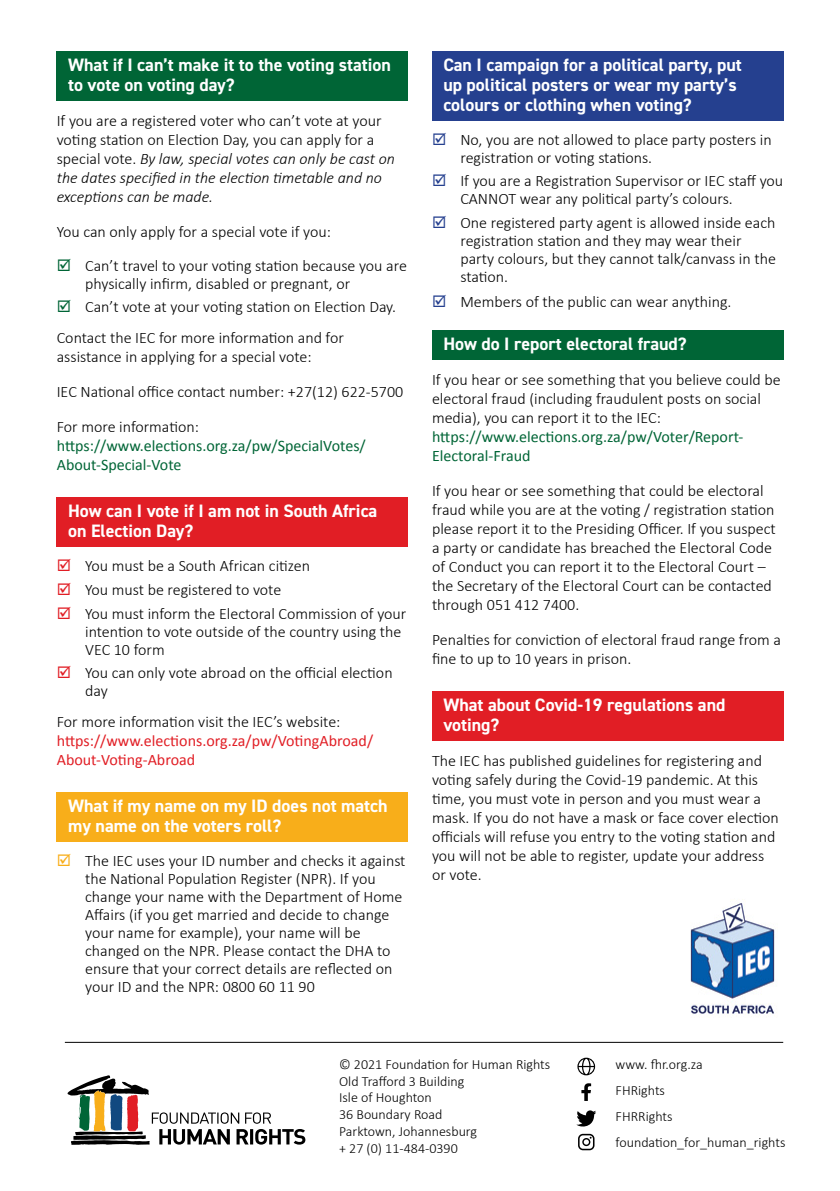
<style>
.page{position:relative;width:840px;height:1191px;background:#fff}
.page>*{position:absolute;margin:0;border:0;box-sizing:border-box;transform-origin:0 0}
.t1{font:700 18px/20px "DIN2014";color:#fff}
.t2{font:300 16px/19px "Calibri";color:#000}
.t3{font:italic 300 16px/19px "Calibri";color:#000}
.t4{font:16px/19px "Calibri";color:#006536}
.t5{font:16px/19px "Calibri";color:#e11e25}
.t6{font:300 14px/16.8px "Calibri";color:#000}
.s1{font-style:normal}
</style>
<div class="page">
<div style="left:57px;top:51px;width:351px;height:49px;background:#006536"></div>
<div style="left:57px;top:497px;width:351px;height:50px;background:#e11e25"></div>
<div style="left:57px;top:792px;width:351px;height:49px;background:#f8ae1a"></div>
<div style="left:432px;top:51px;width:350px;height:69px;background:#25408f"></div>
<div style="left:432px;top:330px;width:350px;height:29px;background:#006536"></div>
<div style="left:432px;top:691px;width:350px;height:49px;background:#e11e25"></div>
<svg style="left:68px;top:1075px;width:237px;height:69px"></svg>
<svg style="left:577px;top:1057px;width:17px;height:18px"></svg>
<svg style="left:578px;top:1133px;width:16px;height:17px"></svg>
<svg style="left:581px;top:1083px;width:9px;height:18px"></svg>
<svg style="left:576px;top:1110px;width:19px;height:17px"></svg>
<hr style="left:65px;top:1041px;width:717px;height:1px;background:#000">
<img style="left:690px;top:902px;width:85px;height:115px">
<p class="t1" style="left:68px;top:54px;width:324px">What if I can’t make it to the voting station to vote on voting day?</p>
<p class="t3" style="left:57px;top:111px;width:339px"><span class="s1">If you are a registered voter who can’t vote at your voting station on Election Day, you can apply for a special vote.</span> By law, special votes can only be cast on the dates specified in the election timetable and no exceptions can be made.</p>
<p class="t2" style="left:85px;top:214px;width:323px;line-height:34px;text-indent:-28px">You can only apply for a special vote if you:<br>Can’t travel to your voting station because you are</p>
<p class="t2" style="left:85px;top:271px;width:312px;line-height:23.6px">physically infirm, disabled or pregnant, or<br>Can’t vote at your voting station on Election Day.</p>
<p class="t2" style="left:57px;top:328px;width:288px">Contact the IEC for more information and for assistance in applying for a special vote:</p>
<p class="t2" style="left:57px;top:374px;width:348px;line-height:35px">IEC National office contact number: +27(12) 622-5700<br>For more information:</p>
<p class="t4" style="left:57px;top:436px;width:310px">https://www.elections.org.za/pw/SpecialVotes/<br>About-Special-Vote</p>
<p class="t1" style="left:68px;top:501px;width:310px">How can I vote if I am not in South Africa on Election Day?</p>
<p class="t2" style="left:85px;top:554px;width:322px;line-height:23.6px">You must be a South African citizen<br>You must be registered to vote<br>You must inform the Electoral Commission of your</p>
<p class="t2" style="left:85px;top:622px;width:317px;line-height:18px">intention to vote outside of the country using the<br>VEC 10 form</p>
<p class="t2" style="left:85px;top:664px;width:309px;line-height:18px">You can only vote abroad on the official election day</p>
<p class="t2" style="left:57px;top:711px;width:285px">For more information visit the IEC’s website:</p>
<p class="t5" style="left:57px;top:731px;width:318px">https://www.elections.org.za/pw/VotingAbroad/<br>About-Voting-Abroad</p>
<p class="t1" style="left:68px;top:795px;width:321px">What if my name on my ID does not match my name on the voters roll?</p>
<p class="t2" style="left:85px;top:851px;width:322px;line-height:18px">The IEC uses your ID number and checks it against the National Population Register (NPR). If you change your name with the Department of Home Affairs (if you get married and decide to change your name for example), your name will be changed on the NPR. Please contact the DHA to ensure that your correct details are reflected on your ID and the NPR: 0800 60 11 90</p>
<p class="t1" style="left:443px;top:54px;width:300px">Can I campaign for a political party, put up political posters or wear my party’s colours or clothing when voting?</p>
<p class="t2" style="left:460px;top:130px;width:313px;line-height:18px">No, you are not allowed to place party posters in registration or voting stations.</p>
<p class="t2" style="left:460px;top:172px;width:324px;line-height:18px">If you are a Registration Supervisor or IEC staff you<br>CANNOT wear any political party’s colours.</p>
<p class="t2" style="left:460px;top:214px;width:317px;line-height:18px">One registered party agent is allowed inside each registration station and they may wear their party colours, but they cannot talk/canvass in the station.</p>
<p class="t2" style="left:460px;top:292px;width:272px">Members of the public can wear anything.</p>
<p class="t1" style="left:443px;top:333px;width:245px">How do I report electoral fraud?</p>
<p class="t2" style="left:432px;top:369px;width:350px">If you hear or see something that you believe could be electoral fraud (including fraudulent posts on social media), you can report it to the IEC:</p>
<p class="t4" style="left:432px;top:427px;width:313px">https://www.elections.org.za/pw/Voter/Report-<br>Electoral-Fraud</p>
<p class="t2" style="left:432px;top:480px;width:345px">If you hear or see something that could be electoral fraud while you are at the voting / registration station please report it to the Presiding Officer. If you suspect a party or candidate has breached the Electoral Code of Conduct you can report it to the Electoral Court – the Secretary of the Electoral Court can be contacted through 051 412 7400.</p>
<p class="t2" style="left:432px;top:629px;width:350px">Penalties for conviction of electoral fraud range from a fine to up to 10 years in prison.</p>
<p class="t1" style="left:443px;top:694px;width:283px">What about Covid-19 regulations and voting?</p>
<p class="t2" style="left:432px;top:751px;width:348px">The IEC has published guidelines for registering and voting safely during the Covid-19 pandemic. At this time, you must vote in person and you must wear a mask. If you do not have a mask or face cover election officials will refuse you entry to the voting station and you will not be able to register, update your address or vote.</p>
<p class="t6" style="left:339px;top:1055px;width:212px">© 2021 Foundation for Human Rights<br>Old Trafford 3 Building<br>Isle of Houghton<br>36 Boundary Road<br>Parktown, Johannesburg<br>+ 27 (0) 11-484-0390</p>
<p class="t6" style="left:615px;top:1051px;width:171px;line-height:26px">www. fhr.org.za<br>FHRights<br>FHRRights foundation_for_human_rights</p>
</div>
